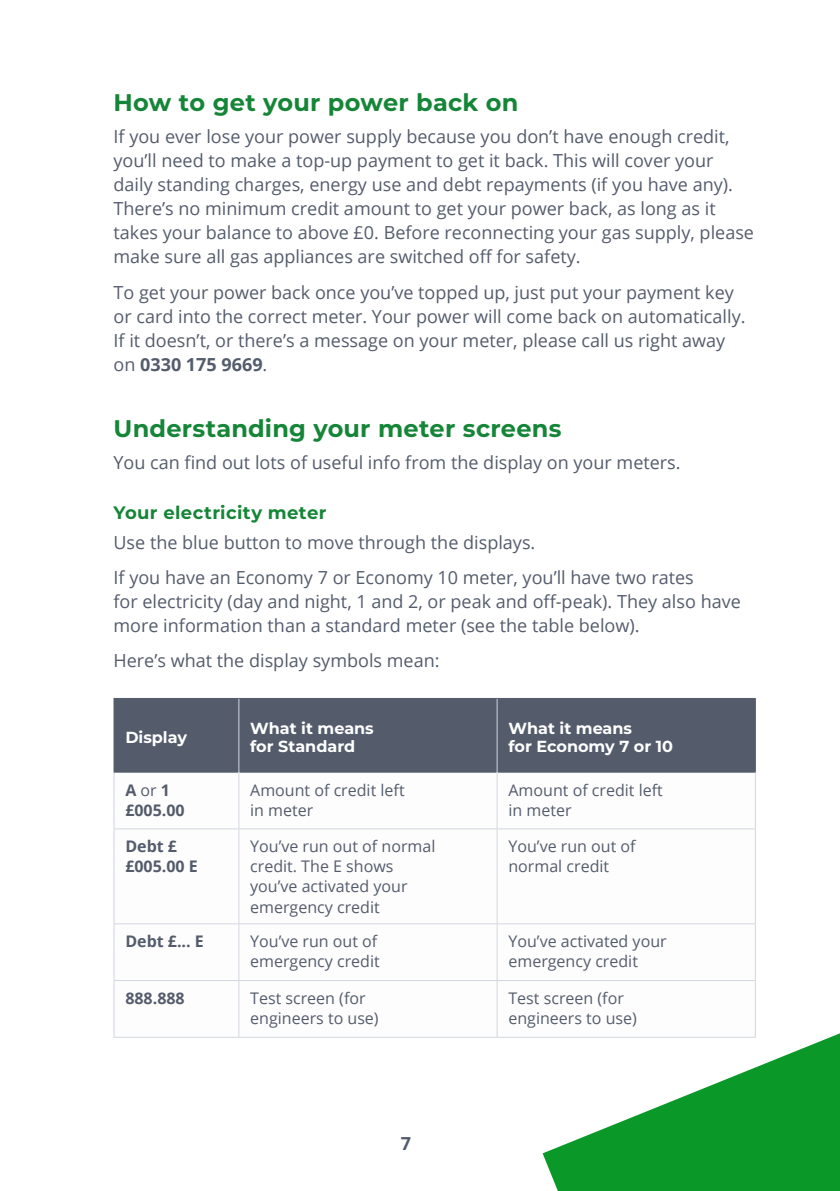
<style>
.page{position:relative;width:840px;height:1191px;background:#fff}
.page>*{position:absolute;margin:0;border:0;box-sizing:border-box;transform-origin:0 0}
.t1{font:700 24px "Montserrat";letter-spacing:.01em;color:#158537}
.t2{font:18px/24px "Open Sans";color:#545c6c}
.t3{font:700 18px "Montserrat";letter-spacing:.02em;color:#158537}
.t4{font:700 18px "Open Sans";color:#545c6c}
.t5{font:16px/20px "Open Sans";color:#545c6c}
.t6{font:100 16px/18px "Montserrat";color:#fff}
.t7{font:700 16px/20px "Open Sans";color:#545c6c}
.s1{font-weight:700}
.s2{font-weight:400}
</style>
<div class="page">
<svg style="left:542px;top:1033px;width:297px;height:158px;fill:#0a9828"></svg>
<div style="left:114px;top:699px;width:640px;height:72px;background:#545c6c"></div>
<svg style="left:114px;top:772px;width:640px;height:264px"></svg>
<hr style="left:113px;top:699px;width:1px;height:72px;background:#545c6c">
<hr style="left:113px;top:698px;width:126px;height:1px;background:#545c6c">
<hr style="left:239px;top:698px;width:258px;height:1px;background:#545c6c">
<hr style="left:497px;top:698px;width:258px;height:1px;background:#545c6c">
<hr style="left:754px;top:699px;width:1px;height:72px;background:#545c6c">
<hr style="left:113px;top:771px;width:125px;height:1px;background:#545c6c">
<hr style="left:239px;top:771px;width:257px;height:1px;background:#545c6c">
<hr style="left:497px;top:771px;width:258px;height:1px;background:#545c6c">
<hr style="left:113px;top:772px;width:1px;height:56px;background:#d2d6df">
<hr style="left:238px;top:772px;width:1px;height:56px;background:#d2d6df">
<hr style="left:496px;top:772px;width:1px;height:56px;background:#d2d6df">
<hr style="left:754px;top:772px;width:1px;height:56px;background:#d2d6df">
<hr style="left:113px;top:828px;width:126px;height:1px;background:#d2d6df">
<hr style="left:113px;top:829px;width:1px;height:94px;background:#d2d6df">
<hr style="left:239px;top:828px;width:258px;height:1px;background:#d2d6df">
<hr style="left:238px;top:829px;width:1px;height:94px;background:#d2d6df">
<hr style="left:497px;top:828px;width:258px;height:1px;background:#d2d6df">
<hr style="left:496px;top:829px;width:1px;height:94px;background:#d2d6df">
<hr style="left:754px;top:829px;width:1px;height:94px;background:#d2d6df">
<hr style="left:113px;top:923px;width:126px;height:1px;background:#d2d6df">
<hr style="left:113px;top:924px;width:1px;height:56px;background:#d2d6df">
<hr style="left:239px;top:923px;width:258px;height:1px;background:#d2d6df">
<hr style="left:238px;top:924px;width:1px;height:56px;background:#d2d6df">
<hr style="left:497px;top:923px;width:258px;height:1px;background:#d2d6df">
<hr style="left:496px;top:924px;width:1px;height:56px;background:#d2d6df">
<hr style="left:754px;top:924px;width:1px;height:56px;background:#d2d6df">
<hr style="left:113px;top:980px;width:126px;height:1px;background:#d2d6df">
<hr style="left:113px;top:981px;width:1px;height:55px;background:#d2d6df">
<hr style="left:239px;top:980px;width:258px;height:1px;background:#d2d6df">
<hr style="left:238px;top:981px;width:1px;height:55px;background:#d2d6df">
<hr style="left:497px;top:980px;width:258px;height:1px;background:#d2d6df">
<hr style="left:496px;top:981px;width:1px;height:55px;background:#d2d6df">
<hr style="left:754px;top:981px;width:1px;height:55px;background:#d2d6df">
<hr style="left:113px;top:1036px;width:126px;height:1px;background:#d2d6df">
<hr style="left:239px;top:1036px;width:258px;height:1px;background:#d2d6df">
<hr style="left:497px;top:1036px;width:258px;height:1px;background:#d2d6df">
<hr style="left:238px;top:699px;width:1px;height:73px;background:#d2d6df">
<hr style="left:496px;top:699px;width:1px;height:73px;background:#d2d6df">
<h1 class="t1" style="left:113px;top:85px;width:406px">How to get your power back on</h1>
<p class="t2" style="left:113px;top:124px;width:641px">If you ever lose your power supply because you don’t have enough credit, you’ll need to make a top-up payment to get it back. This will cover your daily standing charges, energy use and debt repayments (if you have any).<br>There’s no minimum credit amount to get your power back, as long as it takes your balance to above £0. Before reconnecting your gas supply, please make sure all gas appliances are switched off for safety.</p>
<p class="t2" style="left:113px;top:279px;width:633px">To get your power back once you’ve topped up, just put your payment key or card into the correct meter. Your power will come back on automatically.<br>If it doesn’t, or there’s a message on your meter, please call us right away on <span class="s1">0330 175 9669</span>.</p>
<h1 class="t1" style="left:113px;top:411px;width:449px">Understanding your meter screens</h1>
<p class="t2" style="left:113px;top:449px;width:568px">You can find out lots of useful info from the display on your meters.</p>
<p class="t3" style="left:113px;top:499px;width:214px">Your electricity meter</p>
<p class="t2" style="left:113px;top:524px;width:581px;line-height:35.4px">Use the blue button to move through the displays.<br>If you have an Economy 7 or Economy 10 meter, you’ll have two rates</p>
<p class="t2" style="left:113px;top:589px;width:628px">for electricity (day and night, 1 and 2, or peak and off-peak). They also have more information than a standard meter (see the table below).</p>
<p class="t2" style="left:113px;top:648px;width:327px">Here’s what the display symbols mean:</p>
<p class="t6" style="left:125px;top:728px;width:63px">Display</p>
<p class="t6" style="left:250px;top:719px;width:125px">What it means for Standard</p>
<p class="t6" style="left:508px;top:719px;width:166px">What it means<br>for Economy 7 or 10</p>
<p class="t7" style="left:125px;top:779px;width:61px">A <span class="s2">or</span> 1 £005.00</p>
<p class="t5" style="left:250px;top:779px;width:156px">Amount of credit left in meter</p>
<p class="t5" style="left:508px;top:779px;width:156px">Amount of credit left in meter</p>
<p class="t7" style="left:125px;top:836px;width:74px">Debt £ £005.00 E</p>
<p class="t5" style="left:250px;top:836px;width:187px">You’ve run out of normal credit. The E shows you’ve activated your emergency credit</p>
<p class="t5" style="left:508px;top:836px;width:129px">You’ve run out of normal credit</p>
<p class="t7" style="left:125px;top:931px;width:80px">Debt £... E</p>
<p class="t5" style="left:250px;top:931px;width:131px">You’ve run out of emergency credit</p>
<p class="t5" style="left:508px;top:931px;width:160px">You’ve activated your emergency credit</p>
<p class="t7" style="left:125px;top:988px;width:61px">888.888</p>
<p class="t5" style="left:250px;top:988px;width:130px">Test screen (for engineers to use)</p>
<p class="t5" style="left:508px;top:988px;width:130px">Test screen (for engineers to use)</p>
<p class="t4" style="left:400px;top:1130px;width:12px">7</p>
</div>
